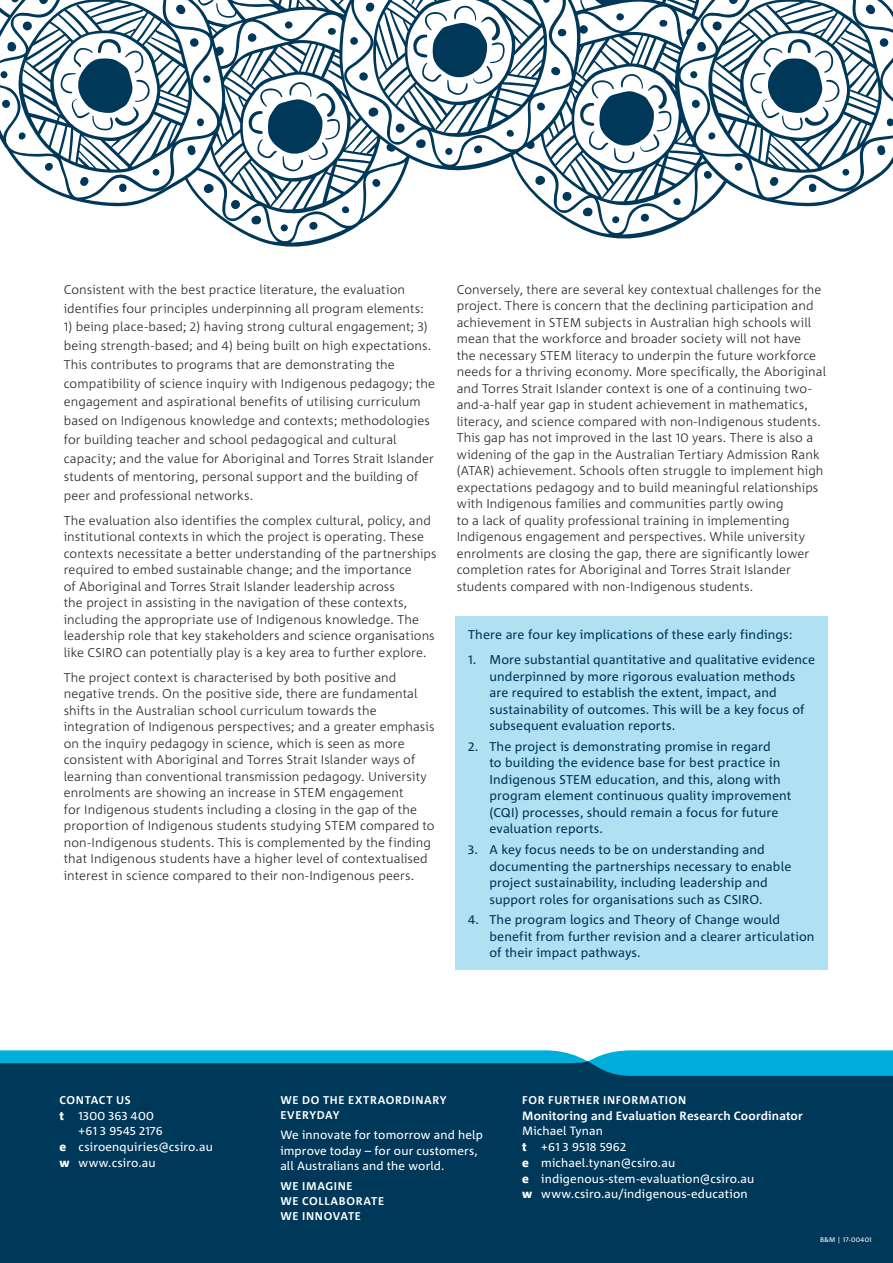
<style>
.page{position:relative;width:893px;height:1263px;background:#fff}
.page>*{position:absolute;margin:0;border:0;box-sizing:border-box;transform-origin:0 0}
.Body_Copy{font:300 12.75px/16.5px "Corpid C1";letter-spacing:.005em;color:#231f20}
.Body_Copy-2{font:12.75px/16.5px "Corpid C1";letter-spacing:.01em;color:#003859}
.t1{font:12px/15.8px "Corpid C1";letter-spacing:.01em;color:#fff}
.t2{font:700 12px "Corpid C1";letter-spacing:.015em;color:#fff}
.t3{font:700 11.25px/15px "Corpid C1";letter-spacing:.055em;color:#fff}
.t4{font:6.75px "Corpid C1";letter-spacing:.035em;color:#fff}
.s1{font-weight:800}
</style>
<div class="page">
<svg style="left:0;top:0;width:893px;height:247px"></svg>
<svg style="left:535px;top:176px;width:10px;height:9px"></svg>
<svg style="left:562px;top:191px;width:10px;height:10px"></svg>
<svg style="left:582px;top:207px;width:11px;height:9px"></svg>
<svg style="left:612px;top:216px;width:7px;height:8px"></svg>
<svg style="left:641px;top:214px;width:8px;height:8px"></svg>
<svg style="left:673px;top:198px;width:8px;height:7px"></svg>
<svg style="left:704px;top:171px;width:8px;height:8px"></svg>
<svg style="left:659px;top:20px;width:9px;height:7px"></svg>
<svg style="left:616px;top:13px;width:8px;height:8px"></svg>
<svg style="left:580px;top:74px;width:92px;height:89px"></svg>
<svg style="left:728px;top:0;width:10px;height:4px"></svg>
<svg style="left:713px;top:21px;width:9px;height:10px"></svg>
<svg style="left:697px;top:41px;width:9px;height:11px"></svg>
<svg style="left:690px;top:71px;width:8px;height:7px"></svg>
<svg style="left:691px;top:100px;width:9px;height:8px"></svg>
<svg style="left:708px;top:132px;width:7px;height:8px"></svg>
<svg style="left:734px;top:163px;width:9px;height:8px"></svg>
<svg style="left:770px;top:177px;width:9px;height:9px"></svg>
<svg style="left:809px;top:184px;width:7px;height:8px"></svg>
<svg style="left:877px;top:145px;width:9px;height:10px"></svg>
<svg style="left:887px;top:118px;width:6px;height:9px"></svg>
<svg style="left:865px;top:5px;width:10px;height:9px"></svg>
<div style="left:880px;top:38px;width:8px;height:9px;background:#003859;border-radius:50%"></div>
<div style="left:842px;top:169px;width:7px;height:7px;background:#003859;border-radius:50%"></div>
<svg style="left:750px;top:39px;width:90px;height:92px"></svg>
<svg style="left:359px;top:72px;width:9px;height:9px"></svg>
<svg style="left:368px;top:107px;width:11px;height:10px"></svg>
<svg style="left:396px;top:123px;width:9px;height:10px"></svg>
<svg style="left:416px;top:139px;width:10px;height:9px"></svg>
<svg style="left:445px;top:148px;width:7px;height:7px"></svg>
<svg style="left:474px;top:145px;width:8px;height:9px"></svg>
<svg style="left:506px;top:130px;width:8px;height:7px"></svg>
<svg style="left:537px;top:103px;width:8px;height:8px"></svg>
<svg style="left:551px;top:66px;width:9px;height:10px"></svg>
<svg style="left:558px;top:29px;width:8px;height:7px"></svg>
<svg style="left:365px;top:2px;width:9px;height:10px"></svg>
<svg style="left:350px;top:37px;width:8px;height:8px"></svg>
<svg style="left:543px;top:0;width:7px;height:3px"></svg>
<svg style="left:413px;top:5px;width:92px;height:90px"></svg>
<svg style="left:204px;top:184px;width:10px;height:9px"></svg>
<svg style="left:231px;top:200px;width:9px;height:9px"></svg>
<svg style="left:251px;top:216px;width:10px;height:9px"></svg>
<svg style="left:281px;top:224px;width:7px;height:8px"></svg>
<svg style="left:309px;top:222px;width:8px;height:8px"></svg>
<svg style="left:342px;top:206px;width:7px;height:7px"></svg>
<svg style="left:372px;top:179px;width:8px;height:8px"></svg>
<svg style="left:328px;top:28px;width:8px;height:7px"></svg>
<svg style="left:285px;top:21px;width:8px;height:8px"></svg>
<div style="left:248px;top:33px;width:8px;height:9px;background:#003859;border-radius:50%"></div>
<svg style="left:248px;top:82px;width:92px;height:90px"></svg>
<svg style="left:38px;top:0;width:10px;height:4px"></svg>
<svg style="left:23px;top:21px;width:9px;height:10px"></svg>
<svg style="left:7px;top:41px;width:9px;height:11px"></svg>
<svg style="left:0;top:71px;width:8px;height:7px"></svg>
<svg style="left:1px;top:100px;width:9px;height:8px"></svg>
<svg style="left:19px;top:132px;width:7px;height:8px"></svg>
<svg style="left:45px;top:163px;width:8px;height:8px"></svg>
<svg style="left:80px;top:177px;width:9px;height:9px"></svg>
<svg style="left:119px;top:184px;width:8px;height:8px"></svg>
<svg style="left:187px;top:145px;width:9px;height:10px"></svg>
<svg style="left:197px;top:118px;width:7px;height:9px"></svg>
<svg style="left:203px;top:75px;width:8px;height:8px"></svg>
<svg style="left:176px;top:5px;width:10px;height:9px"></svg>
<div style="left:190px;top:38px;width:9px;height:9px;background:#003859;border-radius:50%"></div>
<div style="left:153px;top:169px;width:6px;height:7px;background:#003859;border-radius:50%"></div>
<svg style="left:60px;top:39px;width:90px;height:92px"></svg>
<svg style="left:11px;top:0;width:8px;height:3px"></svg>
<div style="left:0;top:1061px;width:893px;height:202px;background:#003859"></div>
<svg style="left:0;top:1050px;width:893px;height:26px"></svg>
<div style="left:455px;top:617px;width:373px;height:353px;background:#afe1f3"></div>
<p class="Body_Copy" style="left:64px;top:280px;width:362px;line-height:18.8px">Consistent with the best practice literature, the evaluation identifies four principles underpinning all program elements:</p>
<p class="Body_Copy" style="left:64px;top:317px;width:373px;line-height:18.8px">1) being place-based; 2) having strong cultural engagement; 3) being strength-based; and 4) being built on high expectations.<br>This contributes to programs that are demonstrating the compatibility of science inquiry with Indigenous pedagogy; the engagement and aspirational benefits of utilising curriculum based on Indigenous knowledge and contexts; methodologies for building teacher and school pedagogical and cultural capacity; and the value for Aboriginal and Torres Strait Islander students of mentoring, personal support and the building of peer and professional networks.</p>
<p class="Body_Copy" style="left:64px;top:512px;width:374px">The evaluation also identifies the complex cultural, policy, and institutional contexts in which the project is operating. These contexts necessitate a better understanding of the partnerships required to embed sustainable change; and the importance<br>of Aboriginal and Torres Strait Islander leadership across<br>the project in assisting in the navigation of these contexts, including the appropriate use of Indigenous knowledge. The leadership role that key stakeholders and science organisations like CSIRO can potentially play is a key area to further explore.</p>
<p class="Body_Copy" style="left:64px;top:668px;width:372px">The project context is characterised by both positive and negative trends. On the positive side, there are fundamental shifts in the Australian school curriculum towards the integration of Indigenous perspectives; and a greater emphasis on the inquiry pedagogy in science, which is seen as more consistent with Aboriginal and Torres Strait Islander ways of learning than conventional transmission pedagogy. University enrolments are showing an increase in STEM engagement<br>for Indigenous students including a closing in the gap of the proportion of Indigenous students studying STEM compared to non-Indigenous students. This is complemented by the finding that Indigenous students have a higher level of contextualised interest in science compared to their non-Indigenous peers.</p>
<p class="Body_Copy" style="left:457px;top:281px;width:371px">Conversely, there are several key contextual challenges for the project. There is concern that the declining participation and achievement in STEM subjects in Australian high schools will mean that the workforce and broader society will not have<br>the necessary STEM literacy to underpin the future workforce needs for a thriving economy. More specifically, the Aboriginal and Torres Strait Islander context is one of a continuing two&shy;and-a-half year gap in student achievement in mathematics, literacy, and science compared with non-Indigenous students.<br>This gap has not improved in the last 10 years. There is also a widening of the gap in the Australian Tertiary Admission Rank (ATAR) achievement. Schools often struggle to implement high expectations pedagogy and to build meaningful relationships with Indigenous families and communities partly owing<br>to a lack of quality professional training in implementing Indigenous engagement and perspectives. While university enrolments are closing the gap, there are significantly lower completion rates for Aboriginal and Torres Strait Islander students compared with non-Indigenous students.</p>
<p class="Body_Copy-2" style="left:468px;top:626px;width:326px">There are four key implications of these early findings:</p>
<p class="Body_Copy-2" style="left:489px;top:651px;width:327px;text-indent:-21px">1. More substantial quantitative and qualitative evidence underpinned by more rigorous evaluation methods are required to establish the extent, impact, and sustainability of outcomes. This will be a key focus of subsequent evaluation reports.</p>
<p class="Body_Copy-2" style="left:489px;top:738px;width:304px;text-indent:-21px">2. The project is demonstrating promise in regard<br>to building the evidence base for best practice in Indigenous STEM education, and this, along with program element continuous quality improvement (CQI) processes, should remain a focus for future evaluation reports.</p>
<p class="Body_Copy-2" style="left:489px;top:841px;width:303px;text-indent:-21px">3. A key focus needs to be on understanding and documenting the partnerships necessary to enable project sustainability, including leadership and support roles for organisations such as CSIRO.</p>
<p class="Body_Copy-2" style="left:489px;top:911px;width:327px;text-indent:-21px">4. The program logics and Theory of Change would benefit from further revision and a clearer articulation of their impact pathways.</p>
<p class="t3" style="left:60px;top:1092px;width:73px">CONTACT US</p>
<p class="t1" style="left:60px;top:1107px;width:96px"><span class="s1">t</span> 1300 363 400</p>
<p class="t1" style="left:79px;top:1123px;width:86px">+61 3 9545 2176</p>
<p class="t1" style="left:60px;top:1138px;width:155px"><span class="s1">e</span> csiroenquiries@csiro.au</p>
<p class="t1" style="left:60px;top:1154px;width:98px"><span class="s1">w</span> www.csiro.au</p>
<p class="t3" style="left:280px;top:1092px;width:168px">WE DO THE EXTRAORDINARY<br>EVERYDAY</p>
<p class="t1" style="left:280px;top:1126px;width:204px">We innovate for tomorrow and help improve today – for our customers, all Australians and the world.</p>
<p class="t3" style="left:280px;top:1178px;width:105px">WE IMAGINE<br>WE COLLABORATE<br>WE INNOVATE</p>
<p class="t3" style="left:522px;top:1092px;width:166px">FOR FURTHER INFORMATION</p>
<p class="t2" style="left:522px;top:1108px;width:282px">Monitoring and Evaluation Research Coordinator</p>
<p class="t1" style="left:522px;top:1123px;width:234px">Michael Tynan<br><span class="s1">t</span> +61 3 9518 5962<br><span class="s1">e</span> michael.tynan@csiro.au<br><span class="s1">e</span> indigenous-stem-evaluation@csiro.au <span class="s1">w</span> www.csiro.au/indigenous-education</p>
<p class="t4" style="left:820px;top:1235px;width:53px">B&amp;M | 17-00401</p>
</div>
